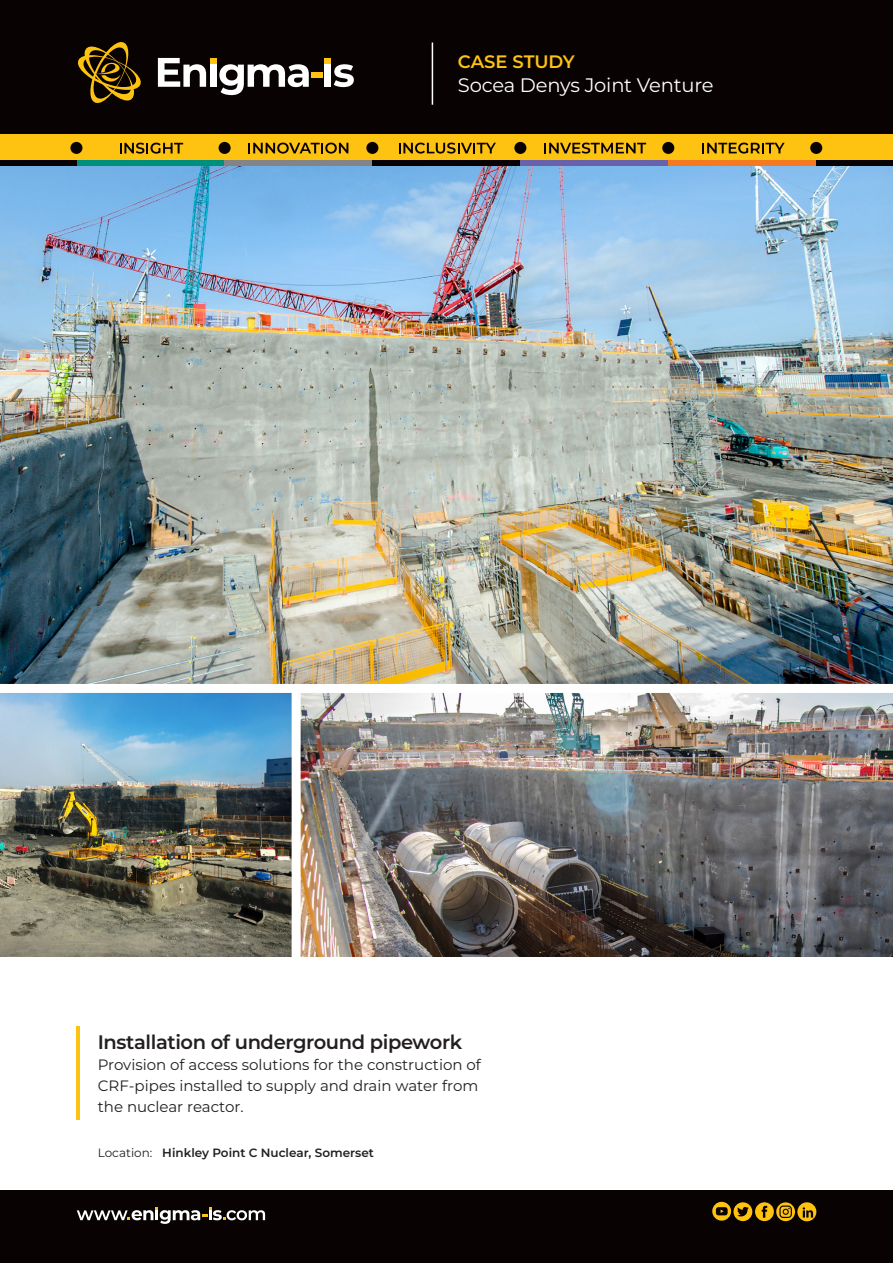
<style>
.page{position:relative;width:893px;height:1263px;background:#fff}
.page>*{position:absolute;margin:0;border:0;box-sizing:border-box;transform-origin:0 0}
.t1{font:600 19.5px "Montserrat";letter-spacing:-.02em;color:#231f20}
.t2{font:19.5px "Montserrat";letter-spacing:-.01em;color:#fff}
.t3{font:600 18px "Montserrat";letter-spacing:-.01em;color:#fec210}
.t4{font:15px/21px "Montserrat";color:#231f20}
.t5{font:600 12px "Montserrat";color:#231f20}
.s1{font-weight:400}
</style>
<div class="page">
<img style="left:0;top:165px;width:893px;height:519px">
<img style="left:0;top:693px;width:309px;height:264px">
<img style="left:301px;top:693px;width:592px;height:263px">
<div style="left:292px;top:686px;width:9px;height:281px;background:#fff"></div>
<div style="left:0;top:0;width:893px;height:156px;background:#080302"></div>
<hr style="left:432px;top:43px;width:1px;height:62px;background:#fff">
<div style="left:0;top:134px;width:893px;height:31px;background:#fec210"></div>
<svg style="left:120px;top:143px;width:63px;height:11px"></svg>
<svg style="left:248px;top:143px;width:100px;height:11px"></svg>
<svg style="left:544px;top:143px;width:102px;height:11px"></svg>
<svg style="left:702px;top:143px;width:83px;height:11px"></svg>
<div style="left:514px;top:142px;width:12px;height:12px;background:#080302;border-radius:50%"></div>
<div style="left:662px;top:142px;width:12px;height:12px;background:#080302;border-radius:50%"></div>
<div style="left:366px;top:142px;width:12px;height:12px;background:#080302;border-radius:50%"></div>
<div style="left:219px;top:142px;width:12px;height:12px;background:#080302;border-radius:50%"></div>
<div style="left:70px;top:142px;width:12px;height:12px;background:#080302;border-radius:50%"></div>
<div style="left:77px;top:160px;width:148px;height:5px;background:#008f7d"></div>
<div style="left:224px;top:160px;width:148px;height:5px;background:#828487"></div>
<div style="left:372px;top:160px;width:148px;height:5px;background:#080302"></div>
<div style="left:520px;top:160px;width:148px;height:5px;background:#6862ac"></div>
<div style="left:0;top:160px;width:77px;height:5px;background:#080302"></div>
<div style="left:668px;top:160px;width:148px;height:5px;background:#f47921"></div>
<div style="left:816px;top:160px;width:77px;height:5px;background:#080302"></div>
<div style="left:810px;top:142px;width:12px;height:12px;background:#080302;border-radius:50%"></div>
<svg style="left:399px;top:143px;width:97px;height:11px"></svg>
<svg style="left:78px;top:42px;width:63px;height:61px"></svg>
<svg style="left:158px;top:58px;width:151px;height:37px"></svg>
<div style="left:311px;top:73px;width:12px;height:5px;background:#fec210"></div>
<svg style="left:325px;top:58px;width:29px;height:29px"></svg>
<div style="left:0;top:1191px;width:893px;height:72px;background:#080302"></div>
<svg style="left:712px;top:1202px;width:19px;height:18px"></svg>
<svg style="left:716px;top:1207px;width:12px;height:8px"></svg>
<svg style="left:733px;top:1202px;width:19px;height:19px"></svg>
<svg style="left:737px;top:1207px;width:12px;height:10px"></svg>
<div style="left:755px;top:1202px;width:19px;height:19px;background:#fec210;border-radius:50%"></div>
<svg style="left:762px;top:1206px;width:5px;height:12px"></svg>
<svg style="left:776px;top:1202px;width:19px;height:19px"></svg>
<svg style="left:779px;top:1205px;width:13px;height:13px"></svg>
<svg style="left:797px;top:1202px;width:19px;height:19px"></svg>
<svg style="left:803px;top:1207px;width:10px;height:10px"></svg>
<hr style="left:77px;top:1026px;width:3px;height:94px;background:#fec210">
<svg style="left:77px;top:1207px;width:188px;height:17px"></svg>
<p class="t3" style="left:458px;top:50px;width:118px">CASE STUDY</p>
<p class="t2" style="left:458px;top:72px;width:257px">Socea Denys Joint Venture</p>
<p class="t1" style="left:98px;top:1029px;width:366px">Installation of underground pipework</p>
<p class="t4" style="left:98px;top:1054px;width:385px">Provision of access solutions for the construction of<br>CRF-pipes installed to supply and drain water from the nuclear reactor.</p>
<p class="t5" style="left:98px;top:1145px;width:278px"><span class="s1">Location:</span> Hinkley Point C Nuclear, Somerset</p>
</div>
